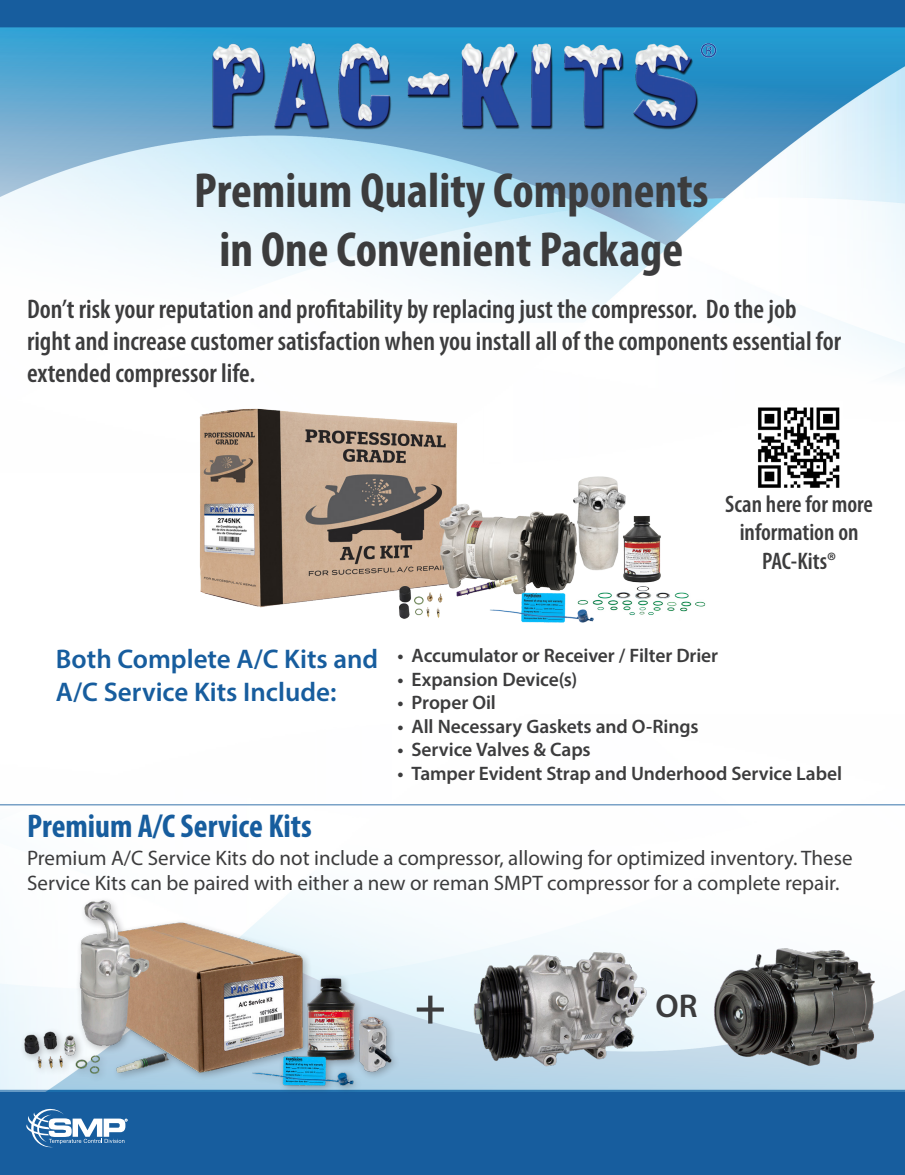
<style>
.page{position:relative;width:905px;height:1175px;background:#fff}
.page>*{position:absolute;margin:0;border:0;box-sizing:border-box;transform-origin:0 0}
.t1{font:600 52.5px "Myriad Pro";color:#3c3c3d}
.t2{font:700 condensed 49.5px "Myriad Pro";color:#3c3c3d}
.t3{font:700 condensed 33px "Myriad Pro";color:#175d9e}
.t4{font:600 33px "Myriad Pro";color:#3c3c3d}
.t5{font:600 condensed 27px/32.4px "Myriad Pro";color:#3c3c3d}
.t6{font:600 27px/32.4px "Myriad Pro";color:#175d9e}
.t7{font:600 condensed 24px/28.8px "Myriad Pro";color:#3c3c3d;text-align:center}
.t8{font:21px/25.2px "Myriad Pro";color:#3c3c3d}
.t9{font:600 19.5px "Myriad Pro";letter-spacing:-.005em;color:#3c3c3d}
</style>
<div class="page">
<img style="left:0;top:27px;width:904px;height:349px">
<div style="left:0;top:1091px;width:904px;height:83px;background:#175d9e"></div>
<svg style="left:0;top:804px;width:904px;height:287px"></svg>
<div style="left:343px;top:323px;width:441px;height:103px;background:#fff;border-radius:18px"></div>
<div style="left:0;top:0;width:904px;height:27px;background:#175d9e"></div>
<svg style="left:26px;top:1108px;width:101px;height:39px"></svg>
<img style="left:170px;top:39px;width:564px;height:91px">
<div style="left:20px;top:896px;width:380px;height:199px;background:#231f20;opacity:.33"></div>
<img style="left:17px;top:899px;width:380px;height:198px">
<img style="left:199px;top:408px;width:507px;height:214px">
<img style="left:712px;top:946px;width:166px;height:121px">
<img style="left:471px;top:950px;width:177px;height:118px">
<img style="left:758px;top:407px;width:82px;height:81px">
<p class="t2" style="left:194px;top:159px;width:516px">Premium Quality Components</p>
<p class="t2" style="left:219px;top:219px;width:465px">in One Convenient Package</p>
<p class="t5" style="left:27px;top:292px;width:815px">Don’t risk your reputation and profitability by replacing just the compressor. Do the job right and increase customer satisfaction when you install all of the components essential for extended compressor life.</p>
<p class="t7" style="left:725px;top:489px;width:149px">Scan here for more information on<br>PAC-Kits®</p>
<p class="t6" style="left:56px;top:642px;width:324px">Both Complete A/C Kits and<br>A/C Service Kits Include:</p>
<p class="t3" style="left:27px;top:805px;width:286px">Premium A/C Service Kits</p>
<p class="t9" style="left:397px;top:643px;width:322px">• Accumulator or Receiver / Filter Drier</p>
<p class="t9" style="left:397px;top:667px;width:181px">• Expansion Device(s)</p>
<p class="t9" style="left:397px;top:690px;width:100px">• Proper Oil</p>
<p class="t9" style="left:397px;top:713px;width:303px">• All Necessary Gaskets and O-Rings</p>
<p class="t9" style="left:397px;top:737px;width:195px">• Service Valves &amp; Caps</p>
<p class="t9" style="left:397px;top:760px;width:446px">• Tamper Evident Strap and Underhood Service Label</p>
<p class="t8" style="left:27px;top:844px;width:827px">Premium A/C Service Kits do not include a compressor, allowing for optimized inventory. These<br>Service Kits can be paired with either a new or reman SMPT compressor for a complete repair.</p>
<p class="t1" style="left:414px;top:972px;width:33px">+</p>
<p class="t4" style="left:655px;top:984px;width:44px">OR</p>
</div>
